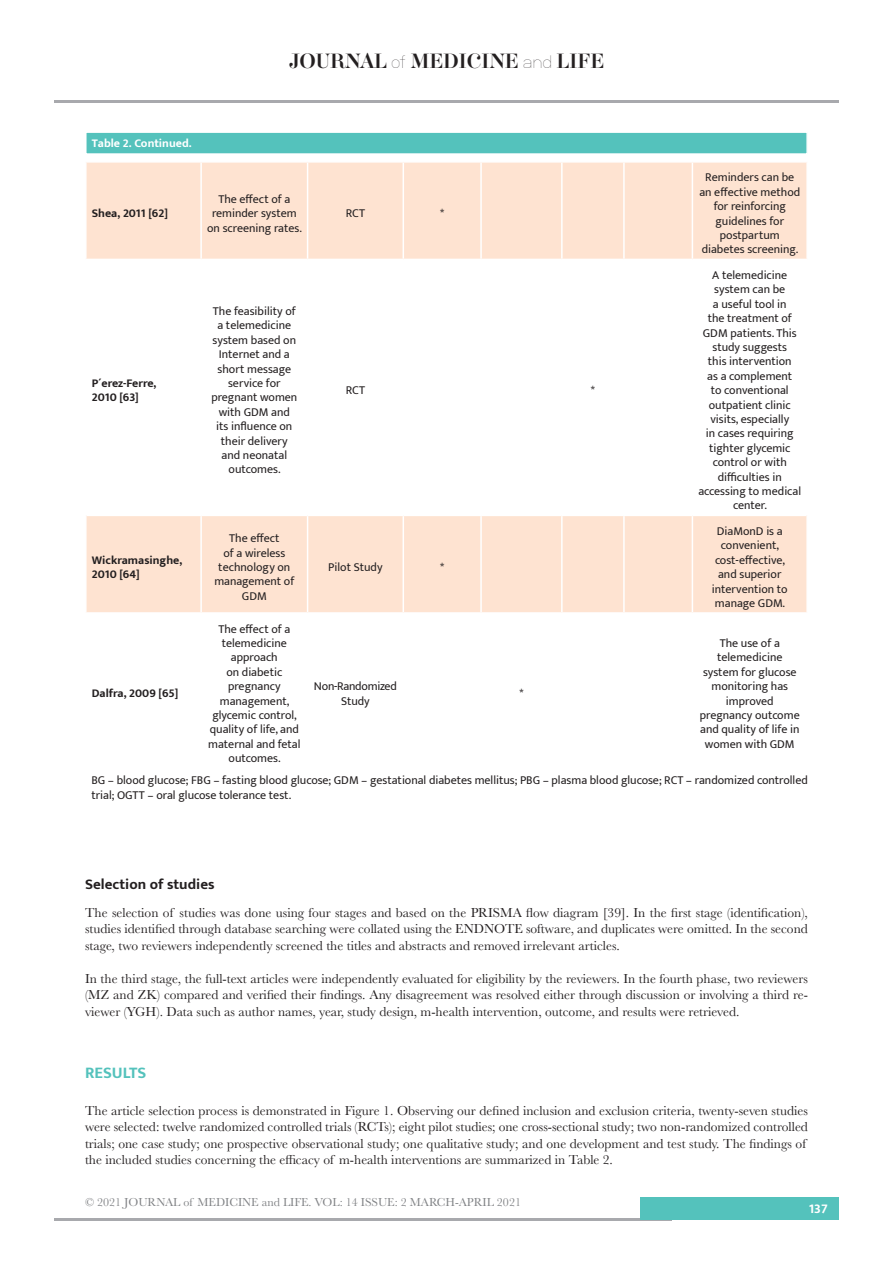
<style>
.page{position:relative;width:893px;height:1263px;background:#fff}
.page>*{position:absolute;margin:0;border:0;box-sizing:border-box;transform-origin:0 0}
.t1{font:18px "Aker Brygge Display";color:#231f20}
.titlu_2{font:700 16.5px "Mukta";color:#54c2bc}
.titlu_3{font:700 15px "Mukta";color:#231f20}
.text{font:13.5px/16.5px "Baskerville";color:#231f20;text-align:justify}
.t2{font:700 13.5px "Mukta";color:#fff}
.body_tabel{font:12px/14.4px "Mukta";color:#231f20;text-align:center}
.note_dupa_tabel{font:12px/14.4px "Mukta";color:#231f20}
.left_header_table{font:700 12px/14.4px "Mukta";color:#231f20}
.t3{font:12px "Baskerville";color:#808285}
.body_tabel-2{font:12px/14.4px "Mukta";letter-spacing:-.02em;color:#231f20;text-align:center}
.legenda_tabel{font:700 12px "Mukta";color:#fff}
.s1{font-family:"Neubau Grotesk Lei"}
</style>
<div class="page">
<hr style="left:54px;top:1218px;width:618px;height:2px;background:#a8a9ad">
<div style="left:641px;top:1198px;width:198px;height:22px;background:#54c2bc"></div>
<hr style="left:54px;top:100px;width:785px;height:2px;background:#a8a9ad">
<svg style="left:87px;top:163px;width:719px;height:449px"></svg>
<hr style="left:87px;top:515px;width:114px;height:1px;background:#fff">
<hr style="left:201px;top:515px;width:107px;height:1px;background:#fff">
<hr style="left:308px;top:515px;width:95px;height:1px;background:#fff">
<hr style="left:403px;top:515px;width:78px;height:1px;background:#fff">
<hr style="left:481px;top:515px;width:81px;height:1px;background:#fff">
<hr style="left:562px;top:515px;width:62px;height:1px;background:#fff">
<hr style="left:624px;top:515px;width:68px;height:1px;background:#fff">
<hr style="left:692px;top:515px;width:114px;height:1px;background:#fff">
<hr style="left:200px;top:163px;width:2px;height:96px;background:#fff">
<hr style="left:307px;top:163px;width:1px;height:96px;background:#fff">
<hr style="left:403px;top:163px;width:1px;height:96px;background:#fff">
<hr style="left:480px;top:163px;width:2px;height:96px;background:#fff">
<hr style="left:561px;top:163px;width:2px;height:96px;background:#fff">
<hr style="left:623px;top:163px;width:2px;height:96px;background:#fff">
<hr style="left:692px;top:163px;width:1px;height:96px;background:#fff">
<hr style="left:85px;top:259px;width:116px;height:1px;background:#fff">
<hr style="left:201px;top:259px;width:107px;height:1px;background:#fff">
<hr style="left:200px;top:260px;width:2px;height:255px;background:#fff">
<hr style="left:308px;top:259px;width:95px;height:1px;background:#fff">
<hr style="left:307px;top:260px;width:1px;height:255px;background:#fff">
<hr style="left:403px;top:259px;width:78px;height:1px;background:#fff">
<hr style="left:403px;top:260px;width:1px;height:255px;background:#fff">
<hr style="left:481px;top:259px;width:81px;height:1px;background:#fff">
<hr style="left:480px;top:260px;width:2px;height:255px;background:#fff">
<hr style="left:562px;top:259px;width:62px;height:1px;background:#fff">
<hr style="left:561px;top:260px;width:2px;height:255px;background:#fff">
<hr style="left:624px;top:259px;width:68px;height:1px;background:#fff">
<hr style="left:623px;top:260px;width:2px;height:255px;background:#fff">
<hr style="left:692px;top:259px;width:116px;height:1px;background:#fff">
<hr style="left:692px;top:260px;width:1px;height:255px;background:#fff">
<hr style="left:200px;top:516px;width:2px;height:96px;background:#fff">
<hr style="left:307px;top:516px;width:1px;height:96px;background:#fff">
<hr style="left:403px;top:516px;width:1px;height:96px;background:#fff">
<hr style="left:480px;top:516px;width:2px;height:96px;background:#fff">
<hr style="left:561px;top:516px;width:2px;height:96px;background:#fff">
<hr style="left:623px;top:516px;width:2px;height:96px;background:#fff">
<hr style="left:692px;top:516px;width:1px;height:96px;background:#fff">
<div style="left:86px;top:132px;width:721px;height:22px;background:#54c2bc"></div>
<div style="left:85px;top:131px;width:723px;height:24px;border:2px solid #fff"></div>
<h1 class="t1" style="left:289px;top:49px;width:317px">JOURNAL <span class="s1">of</span> MEDICINE <span class="s1">and</span> LIFE</h1>
<p class="legenda_tabel" style="left:92px;top:136px;width:101px">Table 2. Continued.</p>
<p class="left_header_table" style="left:92px;top:206px;width:78px">Shea, 2011 [62]</p>
<p class="body_tabel" style="left:207px;top:192px;width:96px">The effect of a reminder system on screening rates.</p>
<p class="body_tabel" style="left:346px;top:206px;width:21px">RCT</p>
<p class="body_tabel" style="left:440px;top:206px;width:6px">*</p>
<p class="left_header_table" style="left:92px;top:376px;width:66px">P´erez-Ferre,<br>2010 [63]</p>
<p class="left_header_table" style="left:92px;top:552px;width:92px">Wickramasinghe,<br>2010 [64]</p>
<p class="left_header_table" style="left:92px;top:686px;width:88px">Dalfra, 2009 [65]</p>
<p class="body_tabel" style="left:211px;top:304px;width:87px">The feasibility of a telemedicine system based on<br>Internet and a short message service for pregnant women with GDM and its influence on their delivery and neonatal outcomes.</p>
<p class="body_tabel" style="left:346px;top:383px;width:21px">RCT</p>
<p class="body_tabel" style="left:591px;top:383px;width:6px">*</p>
<p class="body_tabel" style="left:214px;top:531px;width:82px">The effect<br>of a wireless technology on management of<br>GDM</p>
<p class="body_tabel" style="left:208px;top:621px;width:94px">The effect of a telemedicine approach<br>on diabetic pregnancy management, glycemic control, quality of life, and maternal and fetal outcomes.</p>
<p class="body_tabel" style="left:328px;top:560px;width:56px">Pilot Study</p>
<p class="body_tabel" style="left:440px;top:560px;width:6px">*</p>
<p class="body_tabel-2" style="left:314px;top:679px;width:84px">Non-Randomized<br>Study</p>
<p class="body_tabel" style="left:519px;top:686px;width:6px">*</p>
<p class="body_tabel" style="left:699px;top:170px;width:102px">Reminders can be an effective method for reinforcing guidelines for postpartum diabetes screening.</p>
<p class="body_tabel" style="left:698px;top:268px;width:104px">A telemedicine system can be<br>a useful tool in<br>the treatment of<br>GDM patients. This study suggests<br>this intervention<br>as a complement<br>to conventional outpatient clinic visits, especially<br>in cases requiring tighter glycemic control or with difficulties in accessing to medical center.</p>
<p class="body_tabel" style="left:712px;top:524px;width:77px">DiaMonD is a convenient, cost-effective, and superior intervention to manage GDM.</p>
<p class="body_tabel" style="left:703px;top:636px;width:95px">The use of a telemedicine system for glucose monitoring has improved</p>
<p class="body_tabel" style="left:700px;top:708px;width:101px">pregnancy outcome and quality of life in women with GDM</p>
<p class="note_dupa_tabel" style="left:91px;top:773px;width:718px">BG – blood glucose; FBG – fasting blood glucose; GDM – gestational diabetes mellitus; PBG – plasma blood glucose; RCT – randomized controlled trial; OGTT – oral glucose tolerance test.</p>
<p class="titlu_3" style="left:85px;top:875px;width:131px">Selection of studies</p>
<p class="text" style="left:85px;top:904px;width:724px">The selection of studies was done using four stages and based on the PRISMA flow diagram [39]. In the first stage (identification), studies identified through database searching were collated using the ENDNOTE software, and duplicates were omitted. In the second stage, two reviewers independently screened the titles and abstracts and removed irrelevant articles.</p>
<p class="text" style="left:85px;top:970px;width:724px">In the third stage, the full-text articles were independently evaluated for eligibility by the reviewers. In the fourth phase, two reviewers (MZ and ZK) compared and verified their findings. Any disagreement was resolved either through discussion or involving a third re&shy;viewer (YGH). Data such as author names, year, study design, m-health intervention, outcome, and results were retrieved.</p>
<p class="titlu_2" style="left:85px;top:1063px;width:63px">RESULTS</p>
<p class="text" style="left:85px;top:1102px;width:724px;text-align:left">The article selection process is demonstrated in Figure 1. Observing our defined inclusion and exclusion criteria, twenty-seven studies were selected: twelve randomized controlled trials (RCTs); eight pilot studies; one cross-sectional study; two non-randomized controlled trials; one case study; one prospective observational study; one qualitative study; and one development and test study. The findings of the included studies concerning the efficacy of m-health interventions are summarized in Table 2.</p>
<p class="t3" style="left:85px;top:1195px;width:437px">© 2021 JOURNAL of MEDICINE and LIFE. VOL: 14 ISSUE: 2 MARCH-APRIL 2021</p>
<p class="t2" style="left:809px;top:1200px;width:20px">137</p>
</div>
